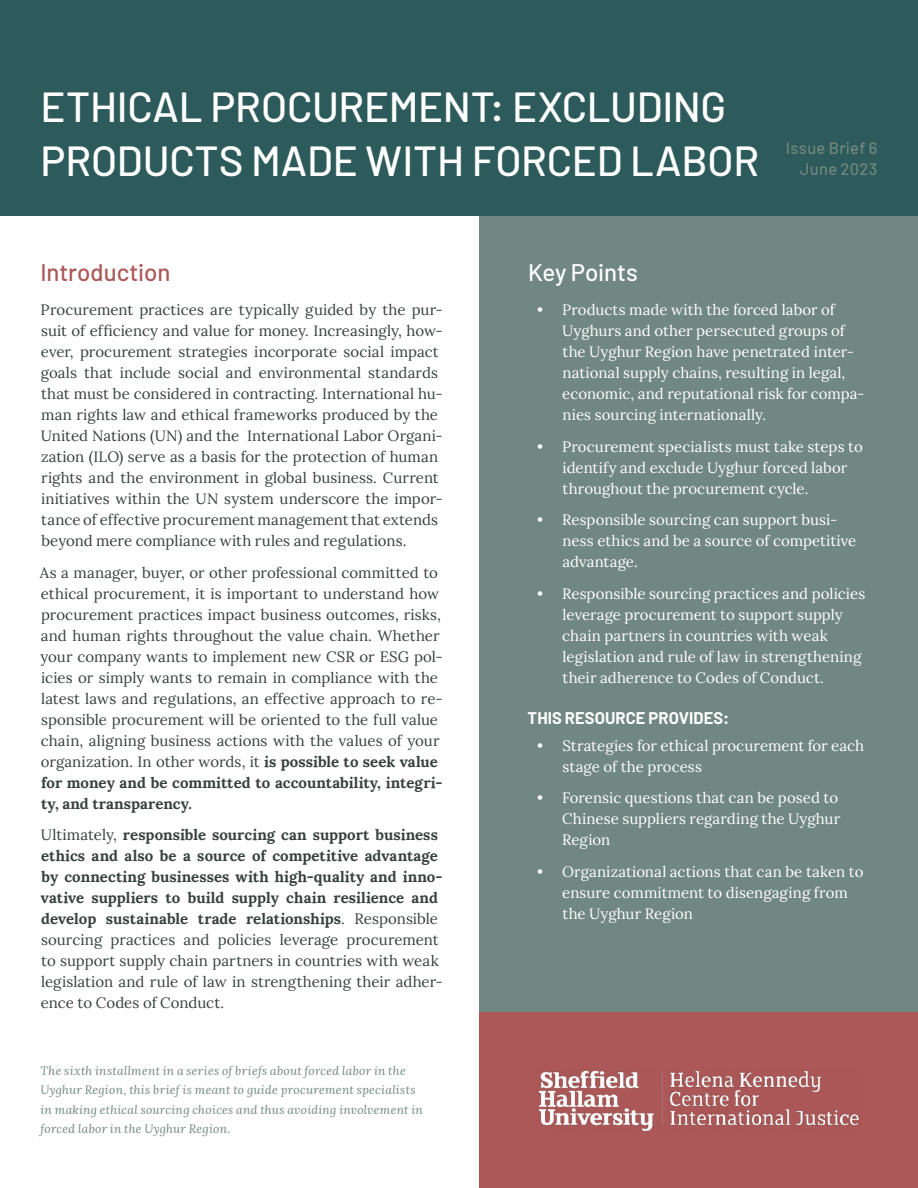
<style>
.page{position:relative;width:918px;height:1188px;background:#fff}
.page>*{position:absolute;margin:0;border:0;box-sizing:border-box;transform-origin:0 0}
.t1{font:500 42px/54px "Barlow";letter-spacing:-.005em;color:#fff}
.t2{font:500 24px "Barlow";color:#ac5858}
.H2_White{font:500 24px "Barlow";letter-spacing:-.005em;color:#fff}
.t3{font:700 16.5px "Barlow";letter-spacing:.005em;color:#fff}
.Date{font:500 16.5px/21px "Barlow";letter-spacing:.02em;color:#718781;text-align:right}
.Body{font:15px/21px "Lora";color:#37413c}
.t4{font:15px/21px "Lora";color:#fff}
.Body-2{font:700 15px/21px "Lora";letter-spacing:.005em;color:#37413c}
.Captions{font:italic 12px/19.5px "Lora";letter-spacing:.02em;color:#718781}
.s1{font-weight:700}
.s2{font-weight:400}
</style>
<div class="page">
<div style="left:0;top:0;width:918px;height:216px;background:#2d5a5a"></div>
<div style="left:479px;top:216px;width:439px;height:796px;background:#718781"></div>
<div style="left:479px;top:1012px;width:439px;height:176px;background:#ac5858"></div>
<img style="left:538px;top:1070px;width:321px;height:62px">
<h1 class="t1" style="left:40px;top:79px;width:720px">ETHICAL PROCUREMENT: EXCLUDING<br>PRODUCTS MADE WITH FORCED LABOR</h1>
<p class="Date" style="left:786px;top:138px;width:93px">Issue Brief 6<br>June 2023</p>
<h2 class="t2" style="left:40px;top:257px;width:131px">Introduction</h2>
<p class="Body" style="left:41px;top:298px;width:404px">Procurement practices are typically guided by the pur&shy;suit of efficiency and value for money. Increasingly, how&shy;ever, procurement strategies incorporate social impact goals that include social and environmental standards that must be considered in contracting. International hu&shy;man rights law and ethical frameworks produced by the United Nations (UN) and the International Labor Organi&shy;zation (ILO) serve as a basis for the protection of human rights and the environment in global business. Current initiatives within the UN system underscore the impor&shy;tance of effective procurement management that extends beyond mere compliance with rules and regulations.</p>
<p class="Body" style="left:40px;top:561px;width:404px">As a manager, buyer, or other professional committed to ethical procurement, it is important to understand how procurement practices impact business outcomes, risks, and human rights throughout the value chain. Whether your company wants to implement new CSR or ESG pol&shy;icies or simply wants to remain in compliance with the latest laws and regulations, an effective approach to re&shy;sponsible procurement will be oriented to the full value chain, aligning business actions with the values of your organization. In other words, it <span class="s1">is possible to seek value for money and be committed to accountability, integri&shy;ty, and transparency.</span></p>
<p class="Body-2" style="left:41px;top:823px;width:404px"><span class="s2">Ultimately,</span> responsible sourcing can support business ethics and also be a source of competitive advantage by connecting businesses with high-quality and inno&shy;vative suppliers to build supply chain resilience and develop sustainable trade relationships<span class="s2">. Responsible sourcing practices and policies leverage procurement to support supply chain partners in countries with weak legislation and rule of law in strengthening their adher&shy;ence to Codes of Conduct.</span></p>
<p class="Captions" style="left:40px;top:1061px;width:384px">The sixth installment in a series of briefs about forced labor in the Uyghur Region, this brief is meant to guide procurement specialists in making ethical sourcing choices and thus avoiding involvement in forced labor in the Uyghur Region.</p>
<p class="H2_White" style="left:528px;top:257px;width:111px">Key Points</p>
<p class="t4" style="left:562px;top:298px;width:304px;text-indent:-25px">• Products made with the forced labor of Uyghurs and other persecuted groups of the Uyghur Region have penetrated inter&shy;national supply chains, resulting in legal, economic, and reputational risk for compa&shy;nies sourcing internationally.</p>
<p class="t4" style="left:563px;top:435px;width:302px;text-indent:-25px">• Procurement specialists must take steps to identify and exclude Uyghur forced labor throughout the procurement cycle.</p>
<p class="t4" style="left:562px;top:508px;width:295px;text-indent:-25px">• Responsible sourcing can support busi&shy;ness ethics and be a source of competitive advantage.</p>
<p class="t4" style="left:562px;top:582px;width:305px;text-indent:-25px">• Responsible sourcing practices and policies leverage procurement to support supply chain partners in countries with weak legislation and rule of law in strengthening their adherence to Codes of Conduct.</p>
<h3 class="t3" style="left:528px;top:708px;width:203px">THIS RESOURCE PROVIDES:</h3>
<p class="t4" style="left:563px;top:734px;width:303px;text-indent:-25px">• Strategies for ethical procurement for each stage of the process</p>
<p class="t4" style="left:562px;top:786px;width:280px;text-indent:-25px">• Forensic questions that can be posed to<br>Chinese suppliers regarding the Uyghur<br>Region</p>
<p class="t4" style="left:562px;top:860px;width:303px;text-indent:-25px">• Organizational actions that can be taken to ensure commitment to disengaging from the Uyghur Region</p>
</div>
